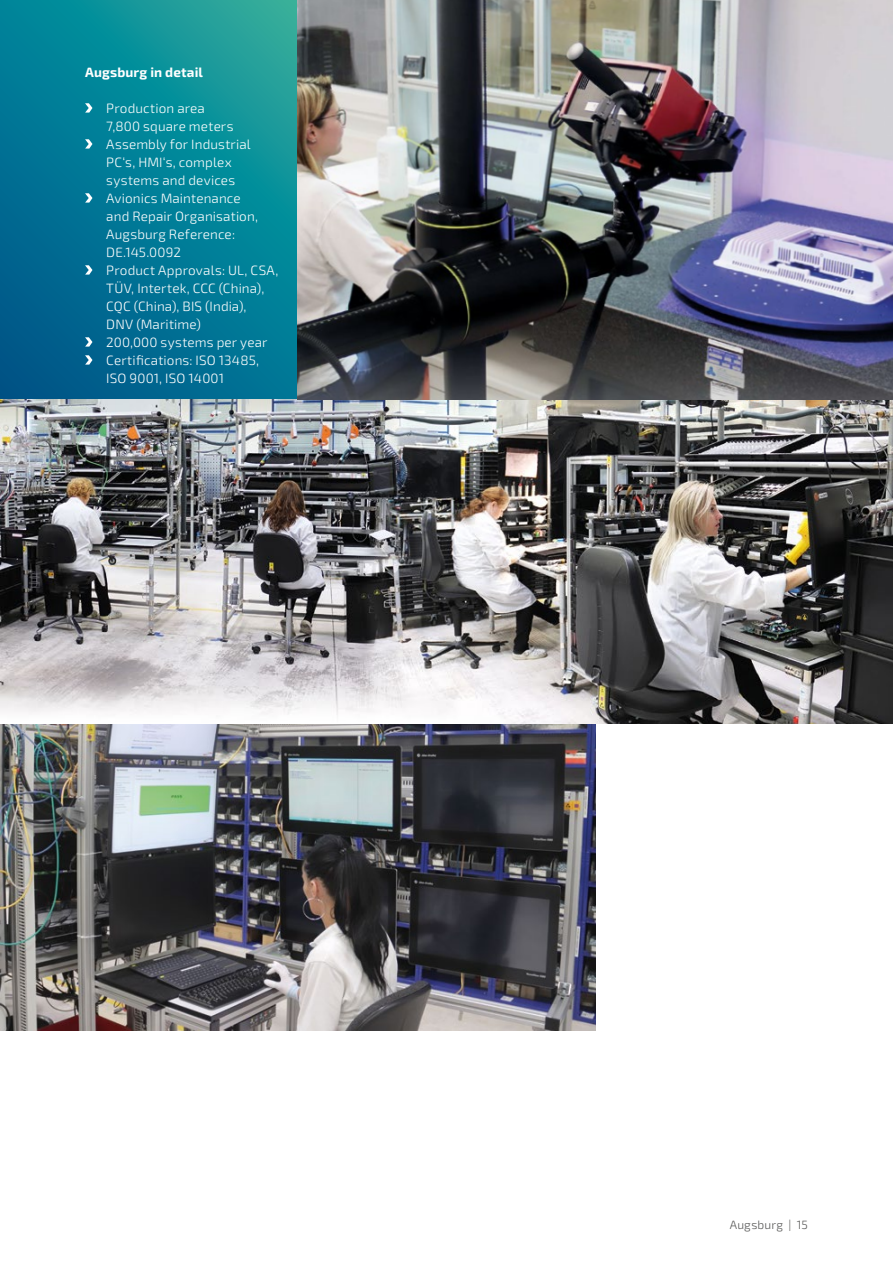
<style>
.page{position:relative;width:893px;height:1263px;background:#fff}
.page>*{position:absolute;margin:0;border:0;box-sizing:border-box;transform-origin:0 0}
.t1{font:300 13.5px/18px "Sn T";letter-spacing:.01em;color:#fff}
.t2{font:700 13.5px "Sn T";letter-spacing:.01em;color:#fff}
.t3{font:300 12px "Sn T";letter-spacing:.015em;color:#575756}
</style>
<div class="page">
<svg style="left:1px;top:0;width:297px;height:400px;background:#067e96"></svg>
<img style="left:0;top:725px;width:595px;height:306px">
<img style="left:0;top:400px;width:893px;height:324px">
<img style="left:0;top:0;width:1px;height:401px">
<svg style="left:85px;top:103px;width:7px;height:10px"></svg>
<svg style="left:85px;top:139px;width:7px;height:10px"></svg>
<svg style="left:85px;top:193px;width:7px;height:10px"></svg>
<svg style="left:85px;top:265px;width:7px;height:10px"></svg>
<svg style="left:85px;top:337px;width:7px;height:10px"></svg>
<svg style="left:85px;top:355px;width:7px;height:10px"></svg>
<img style="left:298px;top:0;width:595px;height:400px">
<p class="t2" style="left:85px;top:64px;width:119px">Augsburg in detail</p>
<p class="t1" style="left:106px;top:99px;width:174px">Production area<br>7,800 square meters<br>Assembly for Industrial<br>PC‘s, HMI‘s, complex systems and devices<br>Avionics Maintenance<br>and Repair Organisation,<br>Augsburg Reference:<br>DE.145.0092<br>Product Approvals: UL, CSA,<br>TÜV, Intertek, CCC (China),<br>CQC (China), BIS (India),<br>DNV (Maritime)<br>200,000 systems per year<br>Certifications: ISO 13485,<br>ISO 9001, ISO 14001</p>
<p class="t3" style="left:730px;top:1217px;width:80px">Augsburg | 15</p>
</div>
